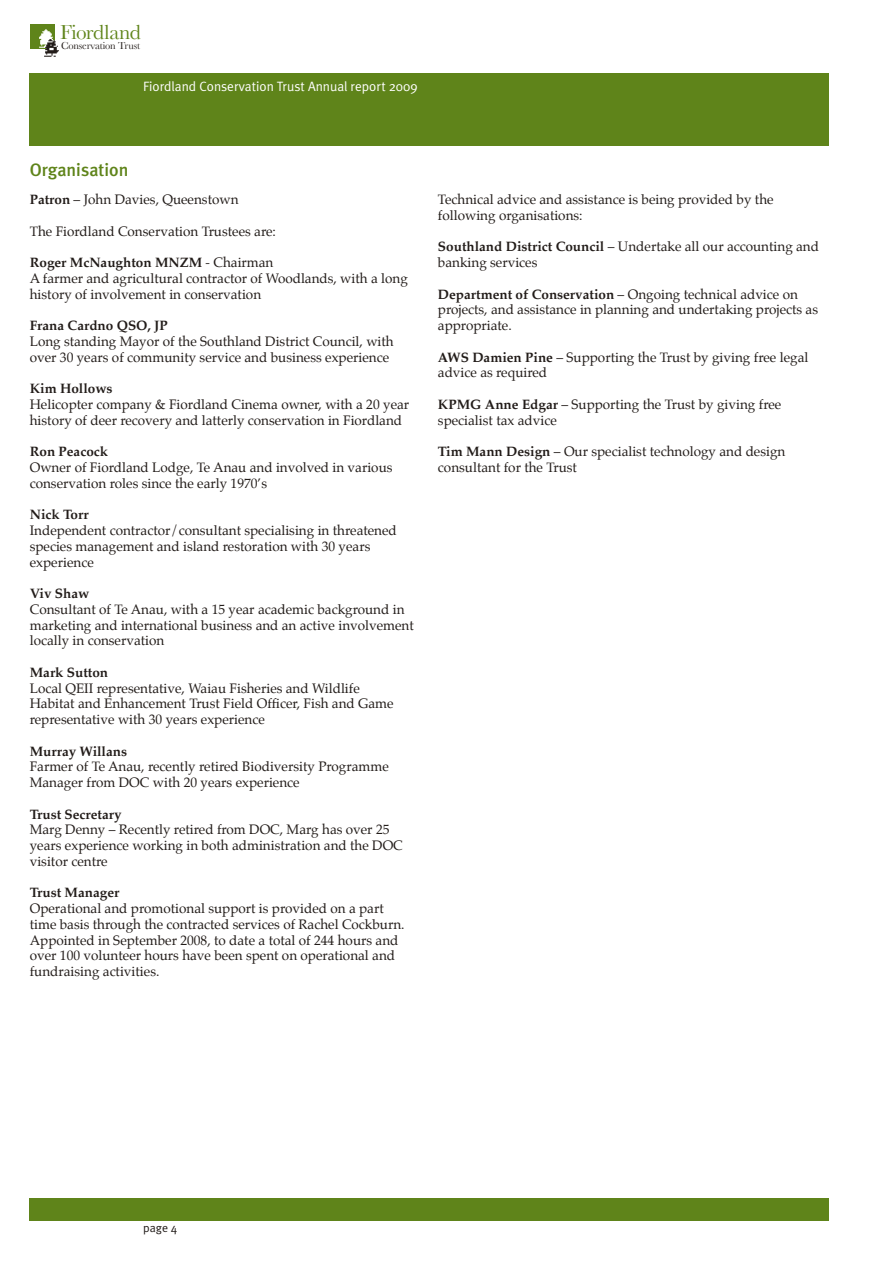
<style>
.page{position:relative;width:893px;height:1263px;background:#fff}
.page>*{position:absolute;margin:0;border:0;box-sizing:border-box;transform-origin:0 0}
.t1{font:21.15px "Baskerville";letter-spacing:-.02em;color:#5f841a}
.t2{font:500 18px "Meta Plus";color:#5f841a}
.t3{font:13.5px/15.8px "Palatino";color:#221c19}
.t4{font:700 13.5px "Palatino";color:#221c19}
.t5{font:13.5px "Meta Plus Normal";color:#fff}
.t6{font:12px "Meta Plus Normal";color:#221c19}
.t7{font:10.65px "Baskerville";letter-spacing:-.01em;color:#221c19}
.s1{font-weight:700}
</style>
<div class="page">
<div style="left:30px;top:73px;width:799px;height:72px;background:#5f841a"></div>
<div style="left:30px;top:1198px;width:799px;height:22px;background:#5f841a"></div>
<div style="left:30px;top:24px;width:24px;height:25px;background:#5f841a"></div>
<img style="left:39px;top:29px;width:14px;height:19px">
<img style="left:43px;top:38px;width:16px;height:19px">
<h1 class="t1" style="left:60px;top:19px;width:82px">Fiordland</h1>
<p class="t7" style="left:61px;top:39px;width:81px">Conservation Trust</p>
<p class="t5" style="left:143px;top:79px;width:276px">Fiordland Conservation Trust Annual report 2009</p>
<h2 class="t2" style="left:30px;top:159px;width:100px">Organisation</h2>
<p class="t3" style="left:30px;top:193px;width:210px"><span class="s1">Patron</span> – John Davies, Queenstown</p>
<p class="t3" style="left:30px;top:224px;width:248px">The Fiordland Conservation Trustees are:</p>
<p class="t3" style="left:30px;top:256px;width:380px"><span class="s1">Roger McNaughton MNZM</span> - Chairman<br>A farmer and agricultural contractor of Woodlands, with a long history of involvement in conservation</p>
<p class="t4" style="left:30px;top:317px;width:139px">Frana Cardno QSO, JP</p>
<p class="t3" style="left:30px;top:335px;width:365px">Long standing Mayor of the Southland District Council, with over 30 years of community service and business experience</p>
<p class="t4" style="left:30px;top:380px;width:84px">Kim Hollows</p>
<p class="t3" style="left:30px;top:398px;width:381px">Helicopter company &amp; Fiordland Cinema owner, with a 20 year history of deer recovery and latterly conservation in Fiordland</p>
<p class="t4" style="left:30px;top:443px;width:80px">Ron Peacock</p>
<p class="t3" style="left:30px;top:461px;width:364px">Owner of Fiordland Lodge, Te Anau and involved in various conservation roles since the early 1970’s</p>
<p class="t4" style="left:30px;top:506px;width:60px">Nick Torr</p>
<p class="t3" style="left:30px;top:524px;width:369px">Independent contractor/consultant specialising in threatened species management and island restoration with 30 years experience</p>
<p class="t4" style="left:30px;top:585px;width:61px">Viv Shaw</p>
<p class="t3" style="left:30px;top:602px;width:386px">Consultant of Te Anau, with a 15 year academic background in marketing and international business and an active involvement locally in conservation</p>
<p class="t4" style="left:30px;top:664px;width:80px">Mark Sutton</p>
<p class="t3" style="left:30px;top:681px;width:365px">Local QEII representative, Waiau Fisheries and Wildlife<br>Habitat and Enhancement Trust Field Officer, Fish and Game representative with 30 years experience</p>
<p class="t4" style="left:30px;top:742px;width:99px">Murray Willans</p>
<p class="t3" style="left:30px;top:760px;width:361px">Farmer of Te Anau, recently retired Biodiversity Programme<br>Manager from DOC with 20 years experience</p>
<p class="t4" style="left:30px;top:805px;width:93px">Trust Secretary</p>
<p class="t3" style="left:30px;top:823px;width:375px">Marg Denny – Recently retired from DOC, Marg has over 25 years experience working in both administration and the DOC visitor centre</p>
<p class="t4" style="left:30px;top:884px;width:91px">Trust Manager</p>
<p class="t3" style="left:30px;top:902px;width:376px">Operational and promotional support is provided on a part time basis through the contracted services of Rachel Cockburn.<br>Appointed in September 2008, to date a total of 244 hours and over 100 volunteer hours have been spent on operational and fundraising activities.</p>
<p class="t3" style="left:438px;top:193px;width:337px">Technical advice and assistance is being provided by the following organisations:</p>
<p class="t3" style="left:438px;top:240px;width:383px"><span class="s1">Southland District Council</span> – Undertake all our accounting and banking services</p>
<p class="t3" style="left:438px;top:287px;width:382px"><span class="s1">Department of Conservation</span> – Ongoing technical advice on projects, and assistance in planning and undertaking projects as appropriate.</p>
<p class="t3" style="left:438px;top:350px;width:372px"><span class="s1">AWS Damien Pine</span> – Supporting the Trust by giving free legal advice as required</p>
<p class="t3" style="left:438px;top:398px;width:345px"><span class="s1">KPMG Anne Edgar</span> – Supporting the Trust by giving free specialist tax advice</p>
<p class="t3" style="left:438px;top:445px;width:349px"><span class="s1">Tim Mann Design</span> – Our specialist technology and design consultant for the Trust</p>
<p class="t6" style="left:143px;top:1221px;width:36px">page 4</p>
</div>
